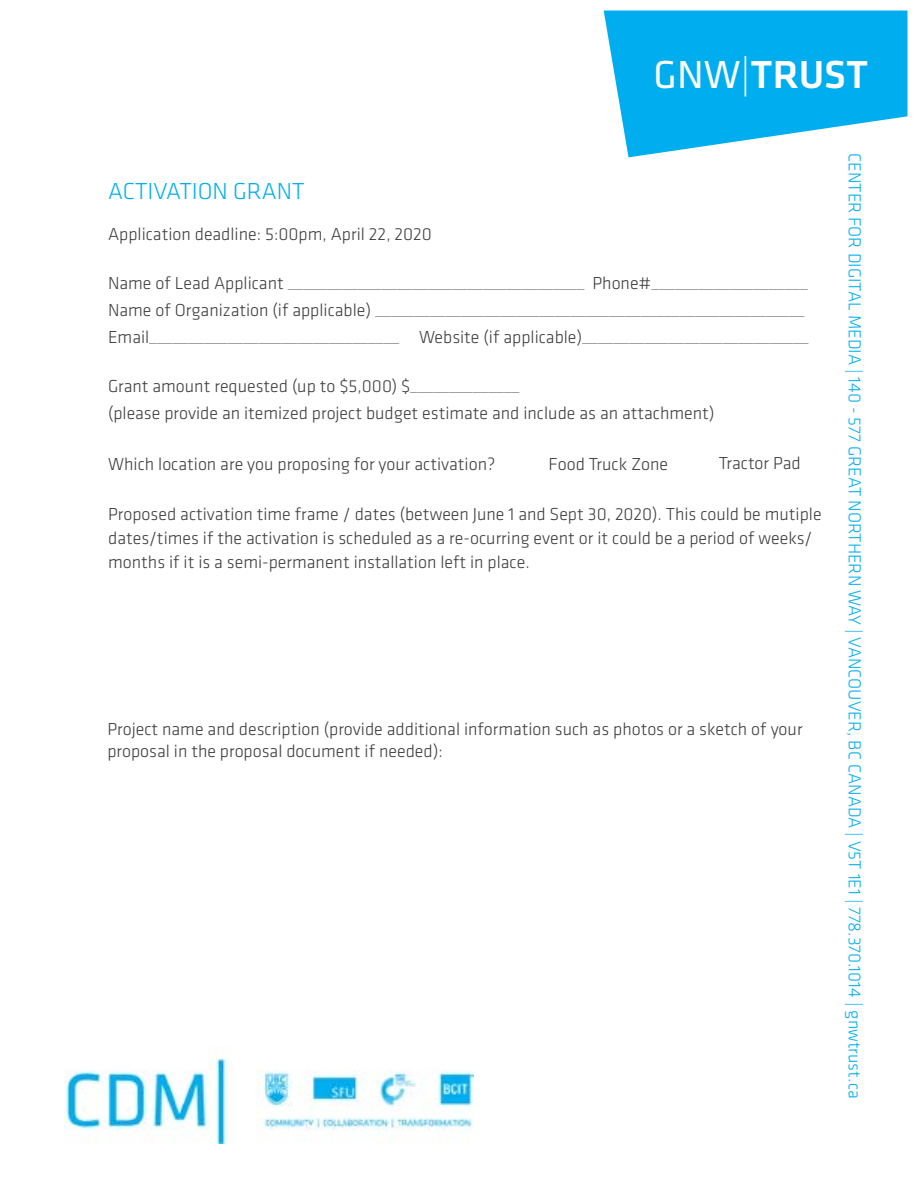
<style>
.page{position:relative;width:918px;height:1188px;background:#fff}
.page>*{position:absolute;margin:0;border:0;box-sizing:border-box;transform-origin:0 0}
.t1{font:500 40.5px "Klavika";color:#fff}
.t2{font:300 24px "Klavika";color:#00aeef}
.t3{font:300 18px/27px "Klavika";color:#3d3c3e}
.t4{font:300 18px "Klavika";color:#00aeef}
.s1{font-family:"Klavika Basic";font-weight:400}
.s2{font-weight:300}
</style>
<div class="page">
<svg style="left:604px;top:10px;width:303px;height:147px;fill:#00aeef"></svg>
<img style="left:65px;top:1055px;width:409px;height:88px">
<h1 class="t1" style="left:654px;top:53px;width:216px"><span class="s1">GNW</span><span class="s2">|</span>TRUST</h1>
<h2 class="t2" style="left:108px;top:178px;width:198px">ACTIVATION GRANT</h2>
<p class="t3" style="left:108px;top:221px;width:326px">Application deadline: 5:00pm, April 22, 2020</p>
<p class="t3" style="left:108px;top:270px;width:702px">Name of Lead Applicant ______________________________________ Phone#____________________<br>Name of Organization (if applicable) _______________________________________________________<br>Email________________________________ Website (if applicable)_____________________________</p>
<p class="t3" style="left:108px;top:372px;width:608px">Grant amount requested (up to $5,000) $______________<br>(please provide an itemized project budget estimate and include as an attachment)</p>
<p class="t3" style="left:549px;top:451px;width:121px">Food Truck Zone</p>
<p class="t3" style="left:719px;top:450px;width:84px">Tractor Pad</p>
<p class="t3" style="left:108px;top:450px;width:389px">Which location are you proposing for your activation?</p>
<p class="t3" style="left:108px;top:502px;width:715px;line-height:24px">Proposed activation time frame / dates (between June 1 and Sept 30, 2020). This could be mutiple dates/times if the activation is scheduled as a re-ocurring event or it could be a period of weeks/ months if it is a semi-permanent installation left in place.</p>
<p class="t3" style="left:107px;top:719px;width:697px;line-height:21.6px">Project name and description (provide additional information such as photos or a sketch of your proposal in the proposal document if needed):</p>
<p class="t4" style="left:865px;top:153px;width:947px;rotate:90deg">CENTER FOR DIGITAL MEDIA | 140 - 577 GREAT NORTHERN WAY | VANCOUVER, BC CANADA | V5T 1E1 | 778.370.1014 | gnwtrust.ca</p>
</div>
